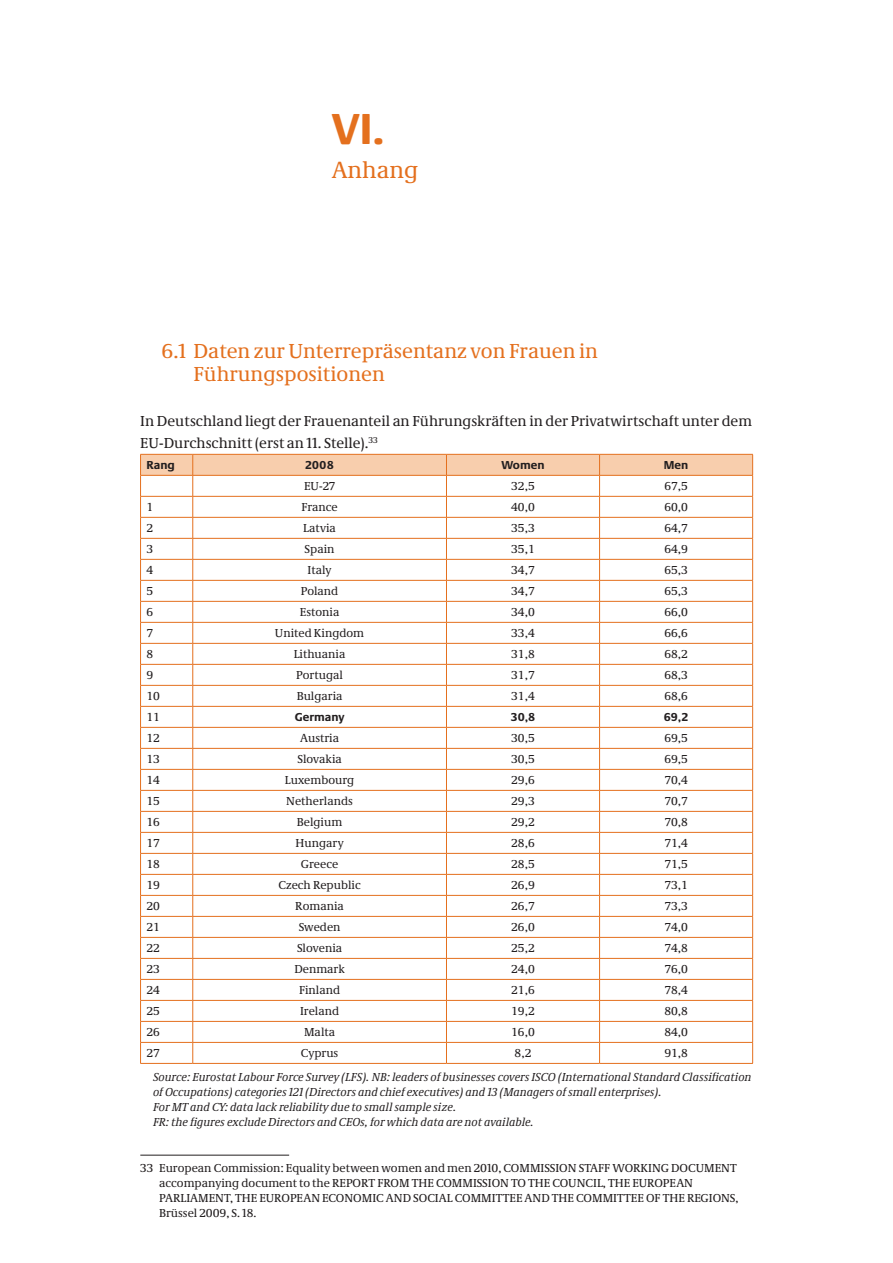
<style>
.page{position:relative;width:893px;height:1263px;background:#fff}
.page>*{position:absolute;margin:0;border:0;box-sizing:border-box;transform-origin:0 0}
.t1{font:700 45px "Neue Praxis";color:#e4701e}
.t2{font:24px "Neue Demos";color:#e4701e}
.t3{font:21px/22.5px "Neue Demos";color:#e4701e}
.t4{font:15px/22.5px "Neue Demos";color:#231f20}
.t5{font:12px/15px "Neue Demos";color:#231f20}
.t6{font:italic 12px/15px "Neue Demos";color:#231f20}
.t7{font:12px "Neue Demos Tab";color:#231f20}
.t8{font:700 12px "Neue Praxis";color:#231f20}
.t9{font:700 12px "Neue Praxis Tab";color:#231f20}
</style>
<div class="page">
<svg style="left:140px;top:454px;width:613px;height:609px"></svg>
<hr style="left:140px;top:1063px;width:53px;height:1px;background:#e4701e">
<hr style="left:193px;top:1063px;width:253px;height:1px;background:#e4701e">
<hr style="left:446px;top:1063px;width:154px;height:1px;background:#e4701e">
<hr style="left:600px;top:1063px;width:153px;height:1px;background:#e4701e">
<hr style="left:140px;top:1155px;width:149px;height:1px;background:#231f20">
<h1 class="t1" style="left:332px;top:102px;width:54px">VI.</h1>
<h1 class="t2" style="left:332px;top:155px;width:88px">Anhang</h1>
<h2 class="t3" style="left:193px;top:340px;width:406px;text-indent:-32px">6.1 Daten zur Unterrepräsentanz von Frauen in<br>Führungspositionen</h2>
<p class="t4" style="left:140px;top:409px;width:613px">In Deutschland liegt der Frauenanteil an Führungskräften in der Privatwirtschaft unter dem<br>EU-Durchschnitt (erst an 11. Stelle).<sup>33</sup></p>
<p class="t8" style="left:147px;top:458px;width:30px">Rang</p>
<p class="t8" style="left:305px;top:458px;width:30px">2008</p>
<p class="t8" style="left:501px;top:458px;width:45px">Women</p>
<p class="t8" style="left:664px;top:458px;width:26px">Men</p>
<p class="t5" style="left:304px;top:479px;width:32px">EU-27</p>
<p class="t7" style="left:511px;top:479px;width:25px">32,5</p>
<p class="t7" style="left:664px;top:479px;width:25px">67,5</p>
<p class="t7" style="left:147px;top:500px;width:8px">1</p>
<p class="t5" style="left:301px;top:500px;width:38px">France</p>
<p class="t7" style="left:511px;top:500px;width:25px">40,0</p>
<p class="t7" style="left:664px;top:500px;width:25px">60,0</p>
<p class="t7" style="left:147px;top:521px;width:8px">2</p>
<p class="t5" style="left:303px;top:521px;width:34px">Latvia</p>
<p class="t7" style="left:511px;top:521px;width:25px">35,3</p>
<p class="t7" style="left:664px;top:521px;width:25px">64,7</p>
<p class="t7" style="left:147px;top:542px;width:8px">3</p>
<p class="t5" style="left:305px;top:542px;width:31px">Spain</p>
<p class="t7" style="left:511px;top:542px;width:25px">35,1</p>
<p class="t7" style="left:664px;top:542px;width:25px">64,9</p>
<p class="t7" style="left:147px;top:563px;width:8px">4</p>
<p class="t5" style="left:308px;top:563px;width:25px">Italy</p>
<p class="t7" style="left:511px;top:563px;width:25px">34,7</p>
<p class="t7" style="left:664px;top:563px;width:25px">65,3</p>
<p class="t7" style="left:147px;top:584px;width:8px">5</p>
<p class="t5" style="left:301px;top:584px;width:39px">Poland</p>
<p class="t7" style="left:511px;top:584px;width:25px">34,7</p>
<p class="t7" style="left:664px;top:584px;width:25px">65,3</p>
<p class="t7" style="left:147px;top:605px;width:8px">6</p>
<p class="t5" style="left:300px;top:605px;width:41px">Estonia</p>
<p class="t7" style="left:511px;top:605px;width:25px">34,0</p>
<p class="t7" style="left:664px;top:605px;width:25px">66,0</p>
<p class="t7" style="left:147px;top:626px;width:8px">7</p>
<p class="t5" style="left:275px;top:626px;width:91px">United Kingdom</p>
<p class="t7" style="left:511px;top:626px;width:25px">33,4</p>
<p class="t7" style="left:664px;top:626px;width:25px">66,6</p>
<p class="t7" style="left:147px;top:647px;width:8px">8</p>
<p class="t5" style="left:294px;top:647px;width:53px">Lithuania</p>
<p class="t7" style="left:511px;top:647px;width:25px">31,8</p>
<p class="t7" style="left:664px;top:647px;width:25px">68,2</p>
<p class="t7" style="left:147px;top:668px;width:8px">9</p>
<p class="t5" style="left:296px;top:668px;width:48px">Portugal</p>
<p class="t7" style="left:511px;top:668px;width:25px">31,7</p>
<p class="t7" style="left:664px;top:668px;width:25px">68,3</p>
<p class="t7" style="left:147px;top:689px;width:15px">10</p>
<p class="t5" style="left:297px;top:689px;width:47px">Bulgaria</p>
<p class="t7" style="left:511px;top:689px;width:25px">31,4</p>
<p class="t7" style="left:664px;top:689px;width:25px">68,6</p>
<p class="t7" style="left:147px;top:710px;width:15px">11</p>
<p class="t8" style="left:295px;top:710px;width:51px">Germany</p>
<p class="t9" style="left:511px;top:710px;width:26px">30,8</p>
<p class="t9" style="left:664px;top:710px;width:26px">69,2</p>
<p class="t7" style="left:147px;top:731px;width:15px">12</p>
<p class="t5" style="left:300px;top:731px;width:40px">Austria</p>
<p class="t7" style="left:511px;top:731px;width:25px">30,5</p>
<p class="t7" style="left:664px;top:731px;width:25px">69,5</p>
<p class="t7" style="left:147px;top:752px;width:15px">13</p>
<p class="t5" style="left:297px;top:752px;width:46px">Slovakia</p>
<p class="t7" style="left:511px;top:752px;width:25px">30,5</p>
<p class="t7" style="left:664px;top:752px;width:25px">69,5</p>
<p class="t7" style="left:147px;top:773px;width:15px">14</p>
<p class="t5" style="left:285px;top:773px;width:71px">Luxembourg</p>
<p class="t7" style="left:511px;top:773px;width:25px">29,6</p>
<p class="t7" style="left:664px;top:773px;width:25px">70,4</p>
<p class="t7" style="left:147px;top:794px;width:15px">15</p>
<p class="t5" style="left:286px;top:794px;width:68px">Netherlands</p>
<p class="t7" style="left:511px;top:794px;width:25px">29,3</p>
<p class="t7" style="left:664px;top:794px;width:25px">70,7</p>
<p class="t7" style="left:147px;top:815px;width:15px">16</p>
<p class="t5" style="left:297px;top:815px;width:47px">Belgium</p>
<p class="t7" style="left:511px;top:815px;width:25px">29,2</p>
<p class="t7" style="left:664px;top:815px;width:25px">70,8</p>
<p class="t7" style="left:147px;top:836px;width:15px">17</p>
<p class="t5" style="left:296px;top:836px;width:50px">Hungary</p>
<p class="t7" style="left:511px;top:836px;width:25px">28,6</p>
<p class="t7" style="left:664px;top:836px;width:25px">71,4</p>
<p class="t7" style="left:147px;top:857px;width:15px">18</p>
<p class="t5" style="left:301px;top:857px;width:39px">Greece</p>
<p class="t7" style="left:511px;top:857px;width:25px">28,5</p>
<p class="t7" style="left:664px;top:857px;width:25px">71,5</p>
<p class="t7" style="left:147px;top:878px;width:15px">19</p>
<p class="t5" style="left:278px;top:878px;width:84px">Czech Republic</p>
<p class="t7" style="left:511px;top:878px;width:25px">26,9</p>
<p class="t7" style="left:664px;top:878px;width:25px">73,1</p>
<p class="t7" style="left:147px;top:899px;width:15px">20</p>
<p class="t5" style="left:295px;top:899px;width:50px">Romania</p>
<p class="t7" style="left:511px;top:899px;width:25px">26,7</p>
<p class="t7" style="left:664px;top:899px;width:25px">73,3</p>
<p class="t7" style="left:147px;top:920px;width:15px">21</p>
<p class="t5" style="left:299px;top:920px;width:43px">Sweden</p>
<p class="t7" style="left:511px;top:920px;width:25px">26,0</p>
<p class="t7" style="left:664px;top:920px;width:25px">74,0</p>
<p class="t7" style="left:147px;top:941px;width:15px">22</p>
<p class="t5" style="left:297px;top:941px;width:47px">Slovenia</p>
<p class="t7" style="left:511px;top:941px;width:25px">25,2</p>
<p class="t7" style="left:664px;top:941px;width:25px">74,8</p>
<p class="t7" style="left:147px;top:962px;width:15px">23</p>
<p class="t5" style="left:294px;top:962px;width:52px">Denmark</p>
<p class="t7" style="left:511px;top:962px;width:25px">24,0</p>
<p class="t7" style="left:664px;top:962px;width:25px">76,0</p>
<p class="t7" style="left:147px;top:983px;width:15px">24</p>
<p class="t5" style="left:299px;top:983px;width:43px">Finland</p>
<p class="t7" style="left:511px;top:983px;width:25px">21,6</p>
<p class="t7" style="left:664px;top:983px;width:25px">78,4</p>
<p class="t7" style="left:147px;top:1004px;width:15px">25</p>
<p class="t5" style="left:300px;top:1004px;width:41px">Ireland</p>
<p class="t7" style="left:511px;top:1004px;width:25px">19,2</p>
<p class="t7" style="left:664px;top:1004px;width:25px">80,8</p>
<p class="t7" style="left:147px;top:1025px;width:15px">26</p>
<p class="t5" style="left:304px;top:1025px;width:33px">Malta</p>
<p class="t7" style="left:511px;top:1025px;width:25px">16,0</p>
<p class="t7" style="left:664px;top:1025px;width:25px">84,0</p>
<p class="t7" style="left:147px;top:1046px;width:15px">27</p>
<p class="t5" style="left:301px;top:1046px;width:39px">Cyprus</p>
<p class="t7" style="left:515px;top:1046px;width:18px">8,2</p>
<p class="t7" style="left:664px;top:1046px;width:25px">91,8</p>
<p class="t6" style="left:153px;top:1069px;width:600px">Source: Eurostat Labour Force Survey (LFS). NB: leaders of businesses covers ISCO (International Standard Classification of Occupations) categories 121 (Directors and chief executives) and 13 (Managers of small enterprises).<br>For MT and CY: data lack reliability due to small sample size.<br>FR: the figures exclude Directors and CEOs, for which data are not available.</p>
<p class="t5" style="left:159px;top:1160px;width:581px;text-indent:-19px">33 European Commission: Equality between women and men 2010, COMMISSION STAFF WORKING DOCUMENT accompanying document to the REPORT FROM THE COMMISSION TO THE COUNCIL, THE EUROPEAN PARLIAMENT, THE EUROPEAN ECONOMIC AND SOCIAL COMMITTEE AND THE COMMITTEE OF THE REGIONS, Brüssel 2009, S. 18.</p>
</div>
